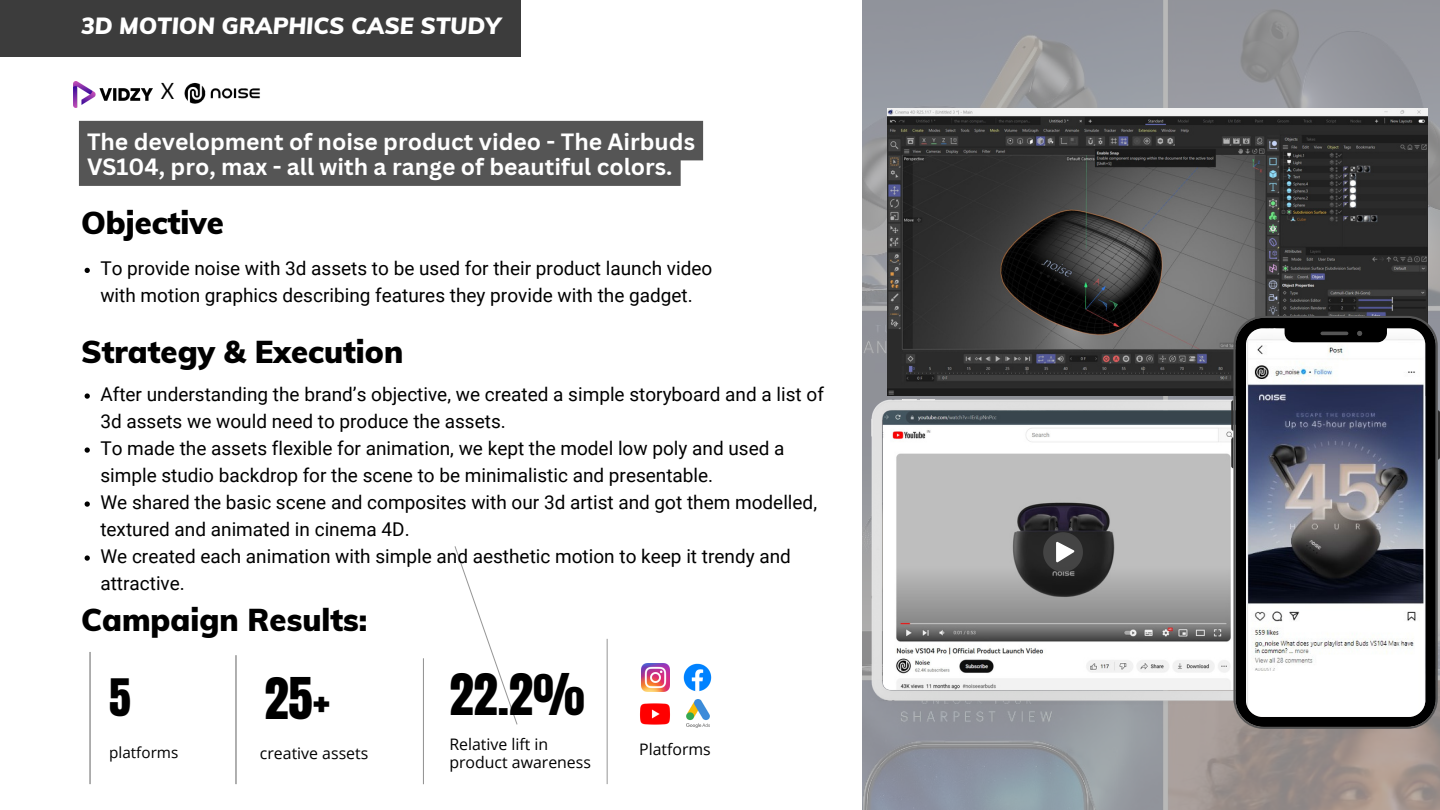
<style>
.page{position:relative;width:1440px;height:810px;background:#fff}
.page>*{position:absolute;margin:0;border:0;box-sizing:border-box;transform-origin:0 0}
.t1{font:48.9px "Anton";color:#000}
.t2{font:43.9px "Anton";color:#000}
.t3{font:900 30.9px "Muli";color:#000}
.t4{font:700 22.9px "Canva Sans";color:#fff}
.t5{font:italic 900 22.9px "Muli";color:#fff}
.t6{font:22.4px "Canva Sans";color:#000}
.t7{font:19px/27px "Roboto";color:#000}
.t8{font:15.9px/18px "Open Sans";color:#000}
.t9{font:15.2px "Open Sans";color:#000}
</style>
<div class="page">
<img style="left:863px;top:0;width:577px;height:810px">
<hr style="left:607px;top:639px;width:1px;height:145px;background:#969696">
<img style="left:641px;top:663px;width:29px;height:29px">
<img style="left:683px;top:663px;width:29px;height:29px">
<div style="left:0;top:0;width:520px;height:57px;background:#3c3c3c"></div>
<hr style="left:90px;top:652px;width:1px;height:132px;background:#969696">
<hr style="left:236px;top:655px;width:1px;height:129px;background:#969696">
<hr style="left:423px;top:659px;width:1px;height:125px;background:#969696">
<svg style="left:454px;top:546px;width:64px;height:179px"></svg>
<img style="left:640px;top:703px;width:30px;height:22px">
<img style="left:687px;top:700px;width:22px;height:28px">
<img style="left:872px;top:399px;width:361px;height:306px">
<svg style="left:1043px;top:532px;width:40px;height:40px"></svg>
<img style="left:73px;top:82px;width:80px;height:25px">
<img style="left:184px;top:83px;width:76px;height:21px">
<svg style="left:85px;top:393px;width:5px;height:6px"></svg>
<svg style="left:85px;top:447px;width:5px;height:6px"></svg>
<svg style="left:85px;top:501px;width:5px;height:6px"></svg>
<svg style="left:85px;top:555px;width:5px;height:6px"></svg>
<div style="left:79px;top:121px;width:624px;height:65px;background:#555"></div>
<svg style="left:85px;top:268px;width:5px;height:5px"></svg>
<img style="left:887px;top:109px;width:540px;height:286px">
<svg style="left:1231px;top:371px;width:2px;height:17px"></svg>
<svg style="left:1231px;top:400px;width:2px;height:31px"></svg>
<svg style="left:1231px;top:438px;width:2px;height:30px"></svg>
<svg style="left:1438px;top:410px;width:2px;height:50px"></svg>
<svg style="left:1233px;top:316px;width:205px;height:413px"></svg>
<p class="t5" style="left:81px;top:11px;width:421px">3D MOTION GRAPHICS CASE STUDY</p>
<p class="t6" style="left:161px;top:75px;width:16px">X</p>
<p class="t4" style="left:87px;top:125px;width:610px">The development of noise product video - The Airbuds</p>
<p class="t4" style="left:87px;top:151px;width:587px">VS104, pro, max - all with a range of beautiful colors.</p>
<p class="t3" style="left:81px;top:203px;width:144px">Objective</p>
<p class="t7" style="left:100px;top:256px;width:613px;line-height:26.2px">To provide noise with 3d assets to be used for their product launch video with motion graphics describing features they provide with the gadget.</p>
<p class="t3" style="left:81px;top:332px;width:324px">Strategy &amp; Execution</p>
<p class="t7" style="left:100px;top:381px;width:725px">After understanding the brand’s objective, we created a simple storyboard and a list of<br>3d assets we would need to produce the assets.</p>
<p class="t7" style="left:100px;top:435px;width:686px">To made the assets flexible for animation, we kept the model low poly and used a simple studio backdrop for the scene to be minimalistic and presentable.</p>
<p class="t7" style="left:100px;top:489px;width:718px">We shared the basic scene and composites with our 3d artist and got them modelled, textured and animated in cinema 4D.</p>
<p class="t7" style="left:100px;top:543px;width:692px">We created each animation with simple and aesthetic motion to keep it trendy and attractive.</p>
<p class="t3" style="left:81px;top:600px;width:288px">Campaign Results:</p>
<p class="t2" style="left:109px;top:666px;width:23px">5</p>
<p class="t1" style="left:264px;top:664px;width:67px">25+</p>
<p class="t1" style="left:449px;top:659px;width:137px">22.2%</p>
<p class="t9" style="left:109px;top:742px;width:71px">platforms</p>
<p class="t8" style="left:260px;top:744px;width:110px">creative assets</p>
<p class="t8" style="left:449px;top:735px;width:143px">Relative lift in product awareness</p>
<p class="t8" style="left:639px;top:739px;width:73px">Platforms</p>
</div>
